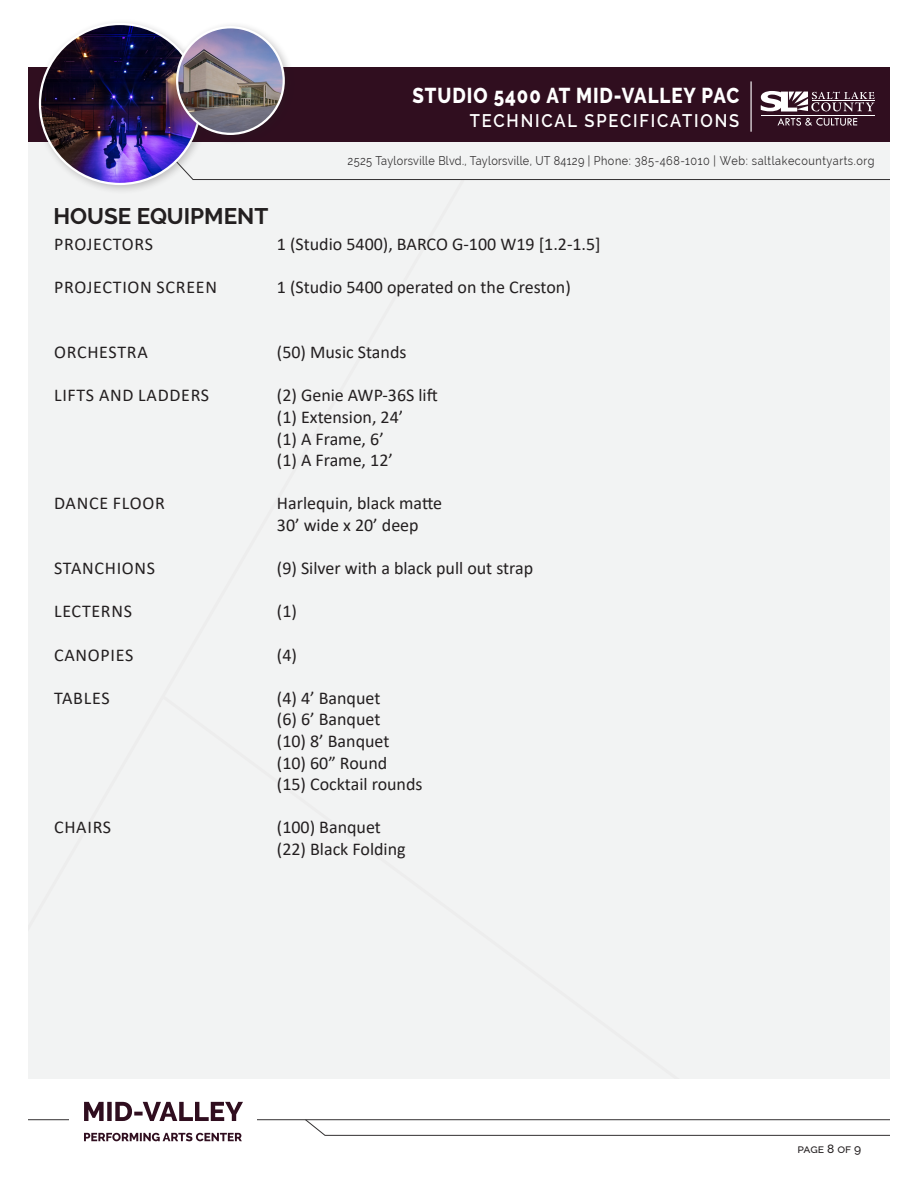
<style>
.page{position:relative;width:918px;height:1188px;background:#fff}
.page>*{position:absolute;margin:0;border:0;box-sizing:border-box;transform-origin:0 0}
.t1{font:700 22.5px "Raleway";color:#231f20}
.t2{font:800 21.45px "Raleway";letter-spacing:.05em;color:#fff;scale:.87 1}
.t3{font:600 18.15px "Raleway";letter-spacing:.11em;color:#fff;scale:.91 1}
.t4{font:18px/21.6px "Calibri";color:#231f20}
.t5{font:18px "Calibri";letter-spacing:.04em;color:#231f20}
.t6{font:18px "Calibri";letter-spacing:.03em;color:#231f20}
.t7{font:12.3px "Raleway";letter-spacing:.03em;color:#323031;scale:.88 1}
.t8{font:500 12px "Raleway";letter-spacing:-.01em;color:#231f20}
</style>
<div class="page">
<div style="left:21px;top:142px;width:885px;height:940px;background:#f2f3f3"></div>
<hr style="left:0;top:1119px;width:906px;height:1px;background:#323031">
<svg style="left:211px;top:142px;width:680px;height:38px"></svg>
<div style="left:14px;top:67px;width:903px;height:75px;background:#300e1f"></div>
<div style="left:0;top:2px;width:27px;height:1186px;background:#fff"></div>
<svg style="left:761px;top:91px;width:113px;height:21px"></svg>
<hr style="left:812px;top:100px;width:62px;height:1px;background:#fff">
<hr style="left:761px;top:115px;width:113px;height:1px;background:#fff">
<svg style="left:778px;top:118px;width:79px;height:8px"></svg>
<hr style="left:751px;top:81px;width:1px;height:51px;background:#fff">
<div style="left:34px;top:18px;width:177px;height:177px;background:#231f20;opacity:.25"></div>
<img style="left:40px;top:24px;width:160px;height:160px;border-radius:79px">
<svg style="left:304px;top:1119px;width:587px;height:17px"></svg>
<div style="left:891px;top:0;width:27px;height:1188px;background:#fff"></div>
<div style="left:5px;top:1079px;width:907px;height:28px;background:#fff"></div>
<div style="left:70px;top:1106px;width:187px;height:51px;background:#fff"></div>
<div style="left:171px;top:21px;width:124px;height:124px;background:#231f20;opacity:.25"></div>
<img style="left:177px;top:27px;width:107px;height:107px;border-radius:53px">
<div style="left:176px;top:26px;width:109px;height:109px;border:2px solid #fff;border-radius:50%"></div>
<svg style="left:84px;top:1133px;width:158px;height:8px"></svg>
<svg style="left:84px;top:1102px;width:159px;height:19px"></svg>
<p class="t2" style="left:413px;top:83px;width:377px">STUDIO 5400 AT MID-VALLEY PAC</p>
<p class="t3" style="left:470px;top:110px;width:298px">TECHNICAL SPECIFICATIONS</p>
<p class="t7" style="left:348px;top:153px;width:600px">2525 Taylorsville Blvd., Taylorsville, UT 84129 | Phone: 385-468-1010 | Web: saltlakecountyarts.org</p>
<p class="t1" style="left:53px;top:203px;width:216px">HOUSE EQUIPMENT</p>
<p class="t6" style="left:54px;top:232px;width:100px">PROJECTORS</p>
<p class="t5" style="left:54px;top:275px;width:164px">PROJECTION SCREEN</p>
<p class="t4" style="left:277px;top:233px;width:325px">1 (Studio 5400), BARCO G-100 W19 [1.2-1.5]</p>
<p class="t4" style="left:277px;top:276px;width:295px">1 (Studio 5400 operated on the Creston)</p>
<p class="t5" style="left:54px;top:340px;width:95px">ORCHESTRA</p>
<p class="t5" style="left:54px;top:383px;width:157px">LIFTS AND LADDERS</p>
<p class="t5" style="left:54px;top:491px;width:112px">DANCE FLOOR</p>
<p class="t5" style="left:54px;top:556px;width:103px">STANCHIONS</p>
<p class="t5" style="left:54px;top:599px;width:79px">LECTERNS</p>
<p class="t5" style="left:54px;top:642px;width:81px">CANOPIES</p>
<p class="t4" style="left:54px;top:687px;width:57px">TABLES</p>
<p class="t4" style="left:54px;top:816px;width:59px">CHAIRS</p>
<p class="t4" style="left:277px;top:341px;width:131px">(50) Music Stands</p>
<p class="t4" style="left:277px;top:384px;width:162px">(2) Genie AWP-36S lift (1) Extension, 24’<br>(1) A Frame, 6’<br>(1) A Frame, 12’</p>
<p class="t4" style="left:277px;top:492px;width:167px">Harlequin, black matte<br>30’ wide x 20’ deep</p>
<p class="t4" style="left:277px;top:557px;width:258px">(9) Silver with a black pull out strap</p>
<p class="t4" style="left:277px;top:600px;width:22px">(1)</p>
<p class="t4" style="left:277px;top:643px;width:22px">(4)</p>
<p class="t4" style="left:277px;top:687px;width:147px">(4) 4’ Banquet<br>(6) 6’ Banquet<br>(10) 8’ Banquet (10) 60” Round<br>(15) Cocktail rounds</p>
<p class="t4" style="left:277px;top:816px;width:130px">(100) Banquet (22) Black Folding</p>
<p class="t8" style="left:798px;top:1141px;width:65px">page 8 of 9</p>
</div>
